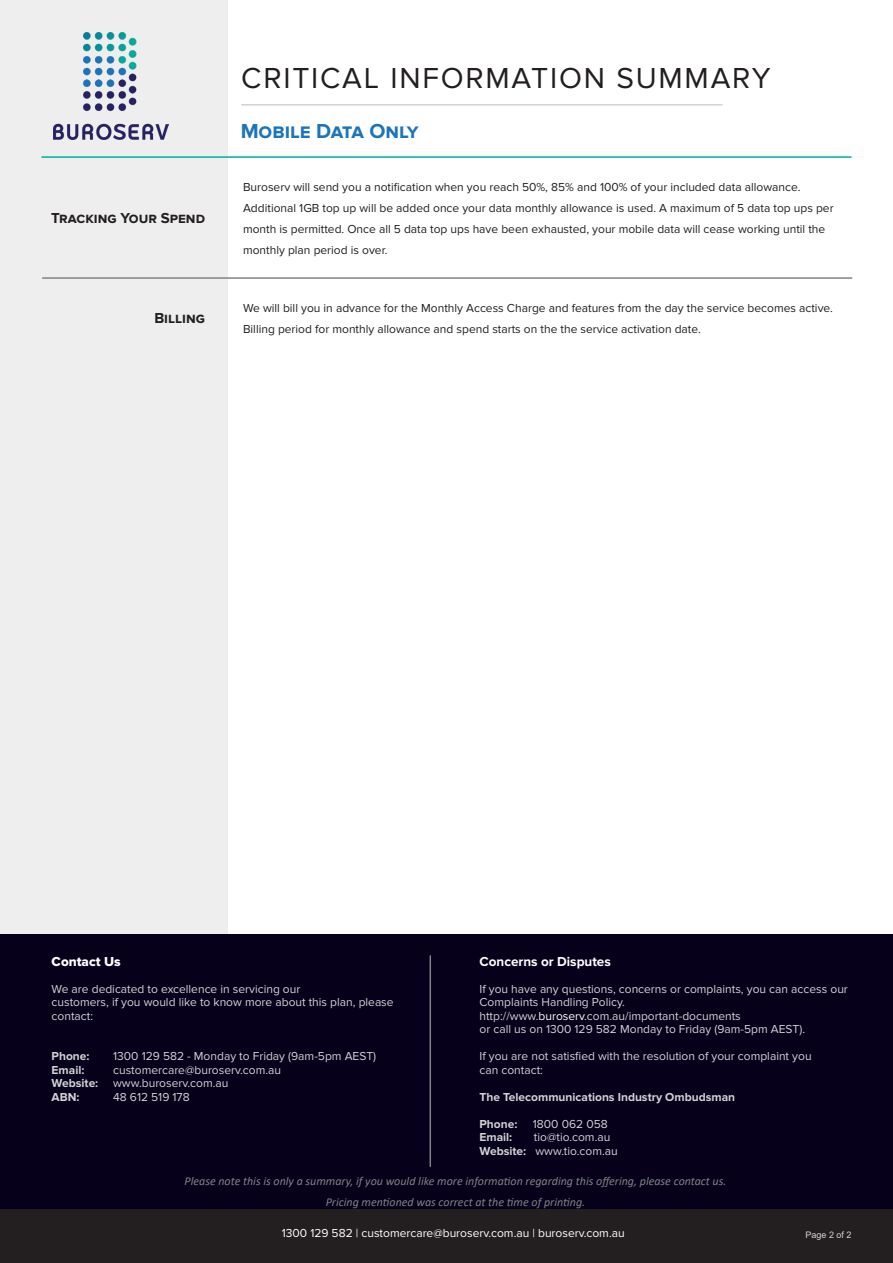
<style>
.page{position:relative;width:893px;height:1263px;background:#fff}
.page>*{position:absolute;margin:0;border:0;box-sizing:border-box;transform-origin:0 0}
.t1{font:30px "Proxima Nova";letter-spacing:.06em;color:#231f20}
.t2{font:700 21px "Proxima Nova";color:#1b75bc}
.t3{font:700 15px "Proxima Nova";color:#231f20}
.t4{font:700 13.5px "Proxima Nova";color:#fff}
.t5{font:13.5px "Proxima Nova Extrabld";color:#fff}
.t6{font:12px/13.5px "Proxima Nova";color:#d1d3d4}
.t7{font:12px "Proxima Nova";color:#231f20}
.t8{font:italic 12px/21px "Calibri";color:#808284;text-align:center}
.t9{font:700 12px "Proxima Nova";color:#d1d3d4}
.t10{font:12px "Proxima Nova";color:#fff}
.t11{font:9px "Arial";color:#d1d2d4}
.s1{font-weight:700}
.s2{color:#fff}
</style>
<div class="page">
<div style="left:0;top:0;width:227px;height:1225px;background:#eee"></div>
<div style="left:0;top:935px;width:893px;height:328px;background:#06001b"></div>
<div style="left:0;top:1210px;width:893px;height:53px;background:#231f20"></div>
<img style="left:54px;top:32px;width:115px;height:107px">
<hr style="left:430px;top:955px;width:1px;height:212px;background:#808284">
<hr style="left:41px;top:156px;width:810px;height:2px;background:#00ae9d">
<hr style="left:241px;top:104px;width:481px;height:2px;background:#d1d3d4">
<hr style="left:42px;top:277px;width:810px;height:2px;background:#808284">
<h1 class="t1" style="left:241px;top:61px;width:531px">CRITICAL INFORMATION SUMMARY</h1>
<p class="t3" style="left:51px;top:210px;width:156px">Tracking Your Spend</p>
<p class="t3" style="left:154px;top:310px;width:52px">Billing</p>
<h2 class="t2" style="left:241px;top:119px;width:179px">Mobile Data Only</h2>
<p class="t7" style="left:243px;top:180px;width:559px">Buroserv will send you a notification when you reach 50%, 85% and 100% of your included data allowance.</p>
<p class="t7" style="left:243px;top:201px;width:592px">Additional 1GB top up will be added once your data monthly allowance is used. A maximum of 5 data top ups per</p>
<p class="t7" style="left:243px;top:222px;width:584px">month is permitted. Once all 5 data top ups have been exhausted, your mobile data will cease working until the</p>
<p class="t7" style="left:243px;top:243px;width:146px">monthly plan period is over.</p>
<p class="t7" style="left:243px;top:301px;width:591px">We will bill you in advance for the Monthly Access Charge and features from the day the service becomes active.</p>
<p class="t7" style="left:243px;top:322px;width:459px">Billing period for monthly allowance and spend starts on the the service activation date.</p>
<p class="t5" style="left:52px;top:954px;width:71px">Contact Us</p>
<p class="t6" style="left:52px;top:982px;width:343px">We are dedicated to excellence in servicing our<br>customers, if you would like to know more about this plan, please contact:</p>
<p class="t9" style="left:52px;top:1049px;width:39px">Phone:</p>
<p class="t6" style="left:113px;top:1050px;width:265px">1300 129 582 - Monday to Friday (9am-5pm AEST)</p>
<p class="t9" style="left:52px;top:1063px;width:34px">Email:</p>
<p class="t6" style="left:52px;top:1063px;width:231px;text-indent:61px">customercare@buroserv.com.au<br><span class="s1">Website:</span> www.buroserv.com.au<br><span class="s1">ABN:</span></p>
<p class="t6" style="left:113px;top:1090px;width:78px">48 612 519 178</p>
<p class="t4" style="left:479px;top:954px;width:133px">Concerns or Disputes</p>
<p class="t6" style="left:479px;top:982px;width:370px">If you have any questions, concerns or complaints, you can access our Complaints Handling Policy. http://www.<span class="s2">buroserv</span>.com.au/important-documents<br>or call us on 1300 129 582 Monday to Friday (9am-5pm AEST).</p>
<p class="t6" style="left:479px;top:1050px;width:334px">If you are not satisfied with the resolution of your complaint you can contact:</p>
<p class="t9" style="left:479px;top:1090px;width:257px">The Telecommunications Industry Ombudsman</p>
<p class="t9" style="left:479px;top:1117px;width:39px">Phone:</p>
<p class="t6" style="left:533px;top:1117px;width:76px">1800 062 058</p>
<p class="t9" style="left:479px;top:1130px;width:34px">Email:</p>
<p class="t6" style="left:479px;top:1131px;width:140px;text-indent:54px">tio@tio.com.au<br><span class="s1">Website:</span> www.tio.com.au</p>
<p class="t8" style="left:184px;top:1170px;width:543px">Please note this is only a summary, if you would like more information regarding this offering, please contact us.<br>Pricing mentioned was correct at the time of printing.</p>
<p class="t10" style="left:282px;top:1226px;width:344px">1300 129 582 | customercare@buroserv.com.au | buroserv.com.au</p>
<p class="t11" style="left:805px;top:1229px;width:48px">Page 2 of 2</p>
</div>
